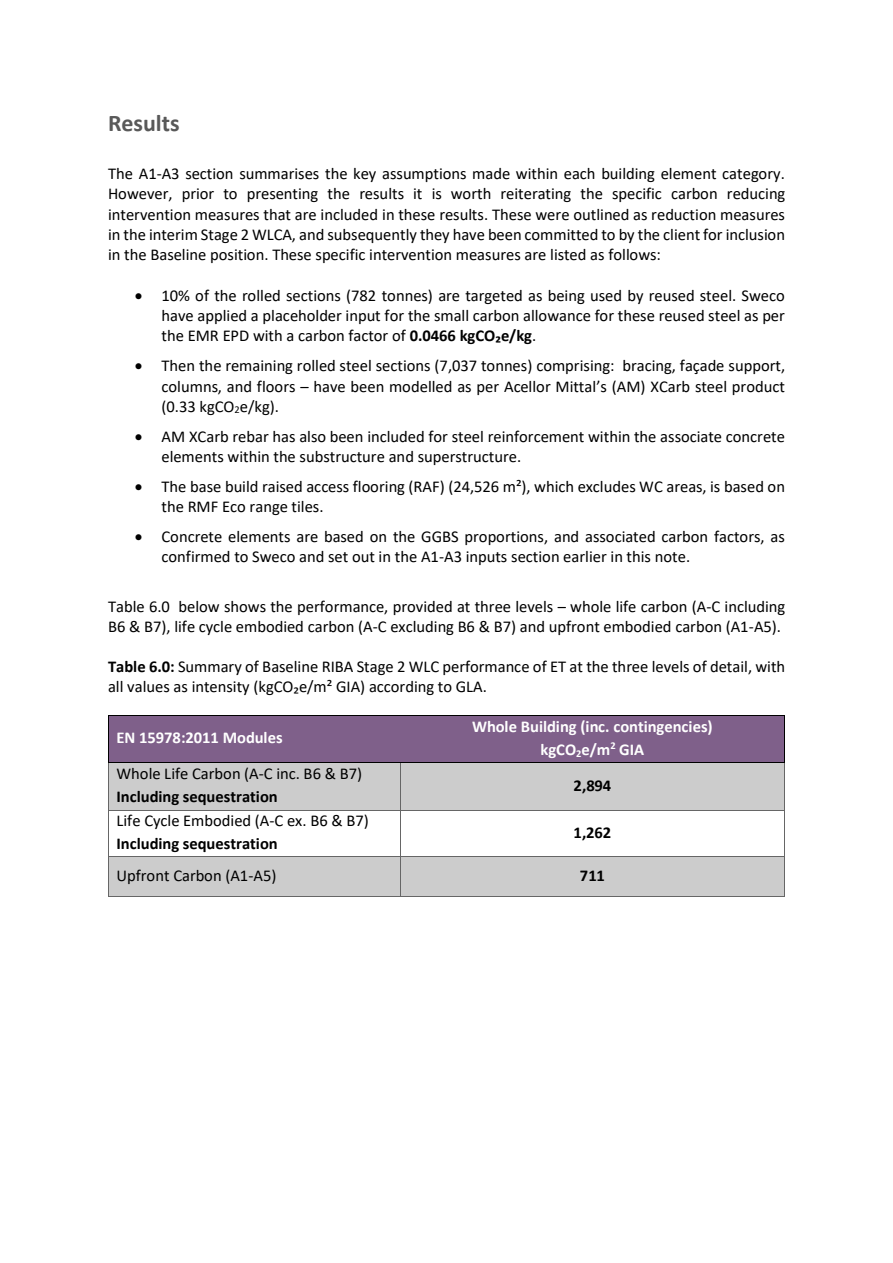
<style>
.page{position:relative;width:893px;height:1263px;background:#fff}
.page>*{position:absolute;margin:0;border:0;box-sizing:border-box;transform-origin:0 0}
.t1{font:700 24px "Calibri";color:#595959}
.t2{font:16.5px/20.1px "Calibri";color:#000}
.t3{font:700 16.5px/23.2px "Calibri";letter-spacing:-.005em;color:#fff;text-align:center}
.t4{font:700 16.5px "Calibri";letter-spacing:-.005em;color:#000}
.s1{font-weight:700}
</style>
<div class="page">
<div style="left:109px;top:716px;width:291px;height:46px;background:#7f608a"></div>
<div style="left:400px;top:716px;width:384px;height:46px;background:#7f608a"></div>
<hr style="left:109px;top:715px;width:291px;height:1px;background:#000">
<hr style="left:401px;top:715px;width:383px;height:1px;background:#000">
<hr style="left:108px;top:716px;width:1px;height:46px;background:#000">
<hr style="left:784px;top:716px;width:1px;height:46px;background:#000">
<div style="left:109px;top:763px;width:291px;height:47px;background:#ccc"></div>
<div style="left:400px;top:763px;width:384px;height:47px;background:#ccc"></div>
<hr style="left:109px;top:762px;width:291px;height:1px;background:#000">
<hr style="left:401px;top:762px;width:383px;height:1px;background:#000">
<hr style="left:108px;top:763px;width:1px;height:47px;background:#666">
<hr style="left:400px;top:763px;width:1px;height:47px;background:#666">
<hr style="left:784px;top:763px;width:1px;height:47px;background:#666">
<hr style="left:109px;top:810px;width:291px;height:1px;background:#666">
<hr style="left:400px;top:810px;width:384px;height:1px;background:#666">
<hr style="left:108px;top:810px;width:1px;height:47px;background:#666">
<hr style="left:400px;top:810px;width:1px;height:47px;background:#666">
<hr style="left:784px;top:810px;width:1px;height:47px;background:#666">
<div style="left:109px;top:857px;width:291px;height:39px;background:#ccc"></div>
<div style="left:400px;top:857px;width:384px;height:39px;background:#ccc"></div>
<hr style="left:109px;top:857px;width:291px;height:1px;background:#666">
<hr style="left:400px;top:857px;width:384px;height:1px;background:#666">
<hr style="left:108px;top:857px;width:1px;height:39px;background:#666">
<hr style="left:109px;top:896px;width:291px;height:1px;background:#666">
<hr style="left:400px;top:857px;width:1px;height:39px;background:#666">
<hr style="left:400px;top:896px;width:384px;height:1px;background:#666">
<hr style="left:784px;top:857px;width:1px;height:39px;background:#666">
<h1 class="t1" style="left:108px;top:113px;width:73px">Results</h1>
<p class="t2" style="left:108px;top:165px;width:679px;text-align:justify">The A1-A3 section summarises the key assumptions made within each building element category.<br>However, prior to presenting the results it is worth reiterating the specific carbon reducing intervention measures that are included in these results. These were outlined as reduction measures in the interim Stage 2 WLCA, and subsequently they have been committed to by the client for inclusion in the Baseline position. These specific intervention measures are listed as follows:</p>
<p class="t2" style="left:161px;top:287px;width:625px;text-align:justify;text-indent:-27px">• 10% of the rolled sections (782 tonnes) are targeted as being used by reused steel. Sweco have applied a placeholder input for the small carbon allowance for these reused steel as per the EMR EPD with a carbon factor of <span class="s1">0.0466 kgCO₂e/kg</span>.</p>
<p class="t2" style="left:161px;top:357px;width:625px;text-align:justify;text-indent:-27px">• Then the remaining rolled steel sections (7,037 tonnes) comprising: bracing, façade support, columns, and floors – have been modelled as per Acellor Mittal’s (AM) XCarb steel product (0.33 kgCO<sub>2</sub>e/kg).</p>
<p class="t2" style="left:161px;top:428px;width:625px;text-indent:-27px">• AM XCarb rebar has also been included for steel reinforcement within the associate concrete elements within the substructure and superstructure.</p>
<p class="t2" style="left:161px;top:478px;width:625px;text-indent:-27px">• The base build raised access flooring (RAF) (24,526 m²), which excludes WC areas, is based on the RMF Eco range tiles.</p>
<p class="t2" style="left:161px;top:528px;width:625px;text-indent:-27px">• Concrete elements are based on the GGBS proportions, and associated carbon factors, as confirmed to Sweco and set out in the A1-A3 inputs section earlier in this note.</p>
<p class="t2" style="left:108px;top:597px;width:679px">Table 6.0 below shows the performance, provided at three levels – whole life carbon (A-C including<br>B6 &amp; B7), life cycle embodied carbon (A-C excluding B6 &amp; B7) and upfront embodied carbon (A1-A5).</p>
<p class="t2" style="left:108px;top:658px;width:679px"><span class="s1">Table 6.0:</span> Summary of Baseline RIBA Stage 2 WLC performance of ET at the three levels of detail, with all values as intensity (kgCO₂e/m² GIA) according to GLA.</p>
<p class="t3" style="left:116px;top:728px;width:168px">EN 15978:2011 Modules</p>
<p class="t3" style="left:472px;top:716px;width:242px">Whole Building (inc. contingencies) kgCO<sub>2</sub>e/m<sup>2</sup> GIA</p>
<p class="t2" style="left:116px;top:765px;width:247px">Whole Life Carbon (A-C inc. B6 &amp; B7)</p>
<p class="t4" style="left:116px;top:790px;width:163px">Including sequestration</p>
<p class="t4" style="left:574px;top:778px;width:39px">2,894</p>
<p class="t2" style="left:116px;top:812px;width:254px">Life Cycle Embodied (A-C ex. B6 &amp; B7)</p>
<p class="t4" style="left:116px;top:837px;width:163px">Including sequestration</p>
<p class="t4" style="left:574px;top:825px;width:39px">1,262</p>
<p class="t2" style="left:116px;top:867px;width:161px">Upfront Carbon (A1-A5)</p>
<p class="t4" style="left:580px;top:869px;width:27px">711</p>
</div>
